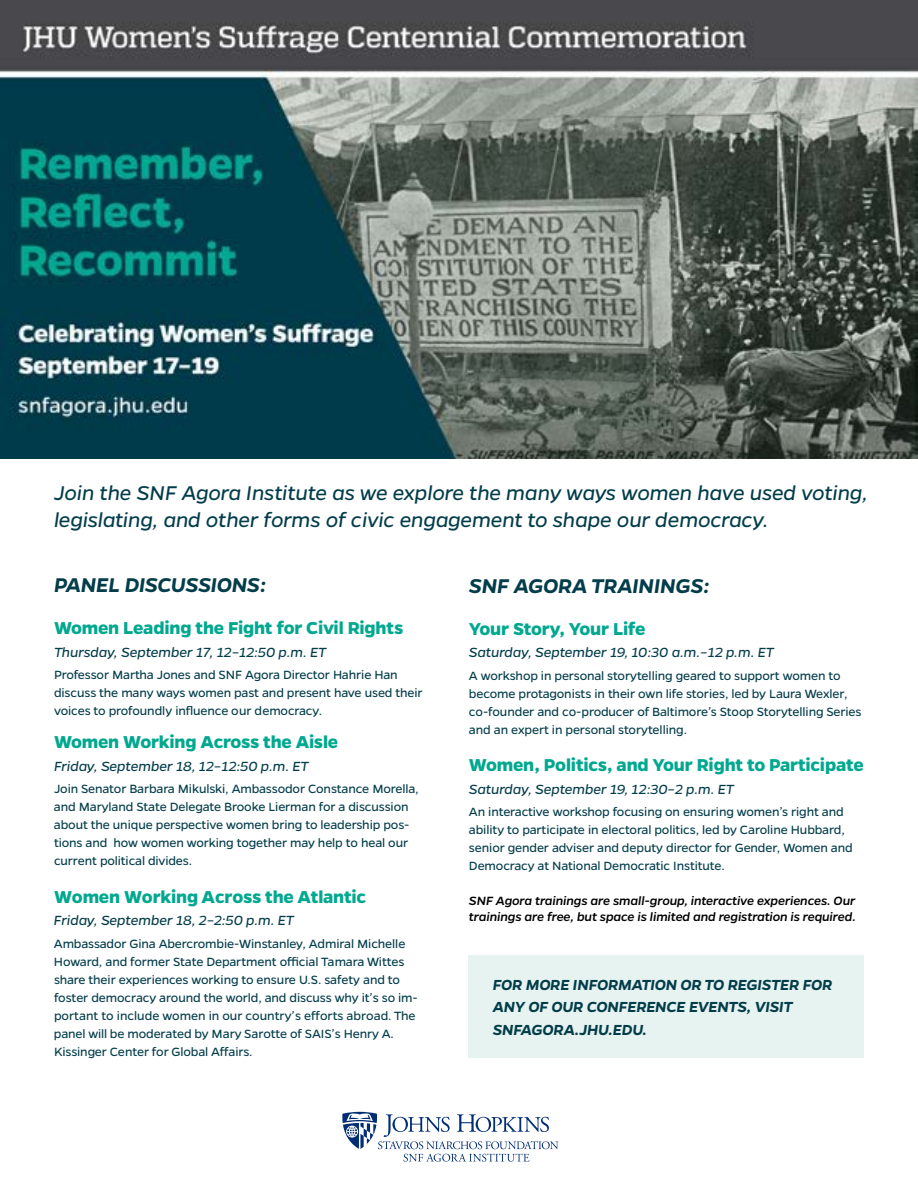
<style>
.page{position:relative;width:918px;height:1188px;background:#fff}
.page>*{position:absolute;margin:0;border:0;box-sizing:border-box;transform-origin:0 0}
.t1{font:italic 22.5px/27px "Gentona";letter-spacing:-.01em;color:#033d4a}
.t2{font:italic 600 22.5px "Gentona";letter-spacing:-.015em;color:#033d4a}
.t3{font:700 19.5px "Gentona";letter-spacing:-.01em;color:#00a88f}
.t4{font:italic 600 16.5px/22.5px "Gentona";letter-spacing:-.015em;color:#033d4a}
.t5{font:italic 15px "Gentona";letter-spacing:-.01em;color:#033d4a}
.t6{font:13.5px/18px "Gentona";letter-spacing:-.01em;color:#033d4a}
.t7{font:italic 500 13.5px/16.2px "Gentona";letter-spacing:-.01em;color:#000}
</style>
<div class="page">
<svg style="left:342px;top:1112px;width:216px;height:50px"></svg>
<img style="left:0;top:0;width:918px;height:459px">
<div style="left:469px;top:956px;width:395px;height:102px;background:#e7f3f1"></div>
<h1 class="t1" style="left:54px;top:479px;width:815px">Join the SNF Agora Institute as we explore the many ways women have used voting, legislating, and other forms of civic engagement to shape our democracy.</h1>
<h1 class="t2" style="left:54px;top:572px;width:214px">PANEL DISCUSSIONS:</h1>
<h2 class="t3" style="left:54px;top:617px;width:351px">Women Leading the Fight for Civil Rights</h2>
<p class="t5" style="left:54px;top:644px;width:274px">Thursday, September 17, 12–12:50 p.m. ET</p>
<p class="t6" style="left:54px;top:666px;width:370px">Professor Martha Jones and SNF Agora Director Hahrie Han discuss the many ways women past and present have used their voices to profoundly influence our democracy.</p>
<h2 class="t3" style="left:54px;top:731px;width:286px">Women Working Across the Aisle</h2>
<p class="t5" style="left:54px;top:758px;width:256px">Friday, September 18, 12–12:50 p.m. ET</p>
<p class="t6" style="left:54px;top:780px;width:366px">Join Senator Barbara Mikulski, Ambassodor Constance Morella, and Maryland State Delegate Brooke Lierman for a discussion about the unique perspective women bring to leadership pos&shy;tions and how women working together may help to heal our current political divides.</p>
<h2 class="t3" style="left:54px;top:886px;width:314px">Women Working Across the Atlantic</h2>
<p class="t5" style="left:54px;top:912px;width:242px">Friday, September 18, 2–2:50 p.m. ET</p>
<p class="t6" style="left:54px;top:935px;width:365px">Ambassador Gina Abercrombie-Winstanley, Admiral Michelle Howard, and former State Department official Tamara Wittes share their experiences working to ensure U.S. safety and to foster democracy around the world, and discuss why it’s so im&shy;portant to include women in our country’s efforts abroad. The panel will be moderated by Mary Sarotte of SAIS’s Henry A.<br>Kissinger Center for Global Affairs.</p>
<h1 class="t2" style="left:469px;top:573px;width:242px">SNF AGORA TRAININGS:</h1>
<h2 class="t3" style="left:469px;top:617px;width:178px">Your Story, Your Life</h2>
<p class="t5" style="left:469px;top:644px;width:306px">Saturday, September 19, 10:30 a.m.–12 p.m. ET</p>
<p class="t6" style="left:469px;top:667px;width:394px">A workshop in personal storytelling geared to support women to become protagonists in their own life stories, led by Laura Wexler, co-founder and co-producer of Baltimore’s Stoop Storytelling Series and an expert in personal storytelling.</p>
<h2 class="t3" style="left:469px;top:754px;width:396px">Women, Politics, and Your Right to Participate</h2>
<p class="t5" style="left:469px;top:781px;width:266px">Saturday, September 19, 12:30–2 p.m. ET</p>
<p class="t6" style="left:469px;top:803px;width:385px">An interactive workshop focusing on ensuring women’s right and ability to participate in electoral politics, led by Caroline Hubbard, senior gender adviser and deputy director for Gender, Women and Democracy at National Democratic Institute.</p>
<p class="t7" style="left:469px;top:892px;width:388px">SNF Agora trainings are small-group, interactive experiences. Our trainings are free, but space is limited and registration is required.</p>
<p class="t4" style="left:493px;top:973px;width:341px">FOR MORE INFORMATION OR TO REGISTER FOR<br>ANY OF OUR CONFERENCE EVENTS, VISIT<br>SNFAGORA.JHU.EDU.</p>
</div>
